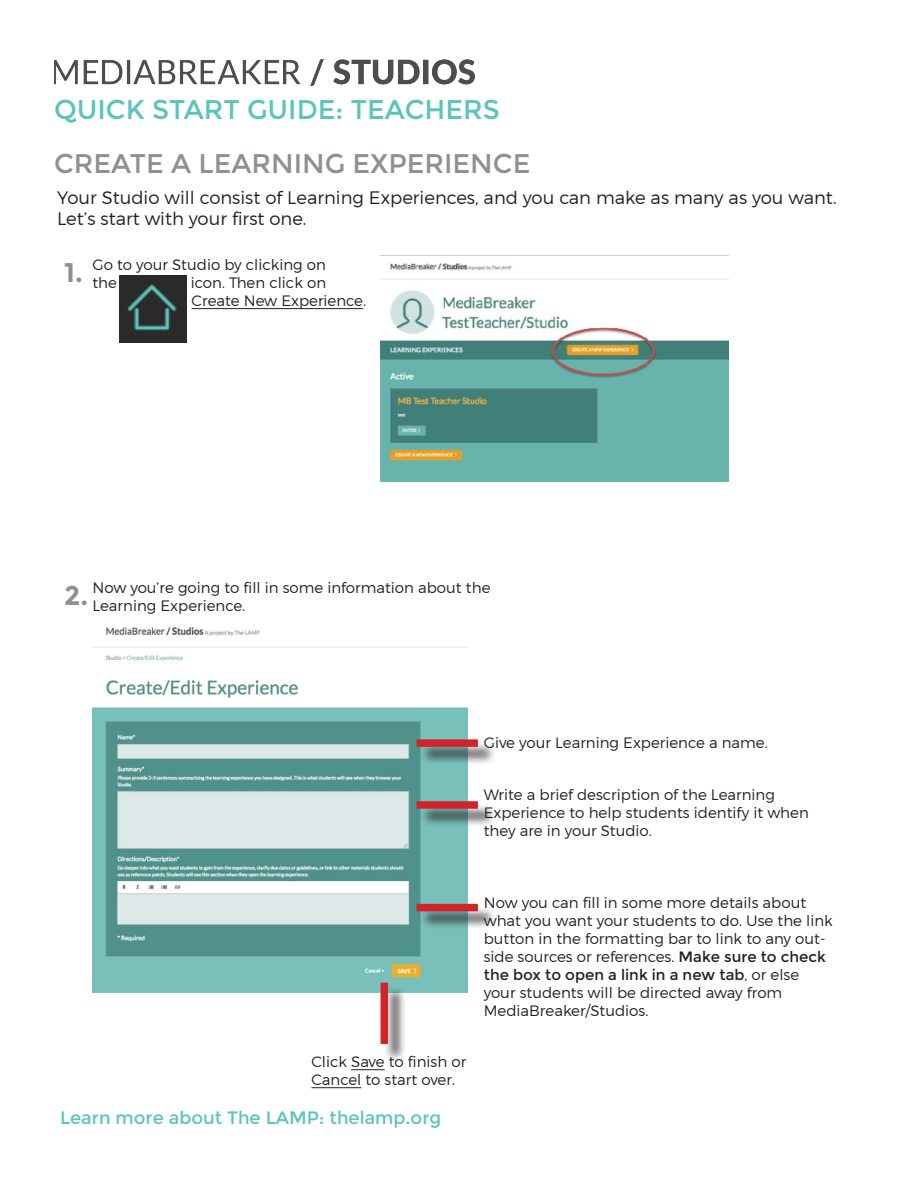
<style>
.page{position:relative;width:918px;height:1188px;background:#fff}
.page>*{position:absolute;margin:0;border:0;box-sizing:border-box;transform-origin:0 0}
.t1{font:27px "Montserrat";color:#8d9193}
.t2{font:27px "Montserrat";color:#5bc4bc}
.t3{font:700 27px "Montserrat";color:#8d9193}
.t4{font:300 18px/21.6px "Montserrat";color:#231f20}
.t5{font:18px "Montserrat";color:#5bc4bc}
.t6{font:300 15px/18px "Montserrat";color:#231f20}
.s1{font-weight:400}
</style>
<div class="page">
<img style="left:54px;top:59px;width:421px;height:26px">
<hr style="left:192px;top:308px;width:171px;height:1px;background:#231f20">
<img style="left:119px;top:275px;width:68px;height:68px">
<img style="left:381px;top:263px;width:348px;height:219px">
<img style="left:92px;top:626px;width:375px;height:366px">
<div style="left:419px;top:742px;width:78px;height:23px;background:#231f20;opacity:.75"></div>
<div style="left:417px;top:739px;width:61px;height:8px;background:#d1232a"></div>
<div style="left:419px;top:803px;width:78px;height:24px;background:#231f20;opacity:.75"></div>
<div style="left:417px;top:801px;width:61px;height:8px;background:#d1232a"></div>
<div style="left:419px;top:906px;width:78px;height:24px;background:#231f20;opacity:.75"></div>
<div style="left:417px;top:904px;width:61px;height:7px;background:#d1232a"></div>
<hr style="left:351px;top:1069px;width:34px;height:1px;background:#231f20">
<hr style="left:311px;top:1087px;width:50px;height:1px;background:#231f20">
<div style="left:383px;top:985px;width:24px;height:78px;background:#231f20;opacity:.75"></div>
<div style="left:381px;top:983px;width:7px;height:61px;background:#d1232a"></div>
<p class="t2" style="left:54px;top:94px;width:447px">QUICK START GUIDE: TEACHERS</p>
<p class="t1" style="left:54px;top:148px;width:478px">CREATE A LEARNING EXPERIENCE</p>
<p class="t4" style="left:57px;top:186px;width:781px">Your Studio will consist of Learning Experiences, and you can make as many as you want.<br>Let’s start with your first one.</p>
<p class="t6" style="left:92px;top:256px;width:235px">Go to your Studio by clicking on</p>
<p class="t6" style="left:92px;top:274px;width:26px">the</p>
<p class="t6" style="left:191px;top:274px;width:137px">icon. Then click on</p>
<p class="t6" style="left:192px;top:292px;width:176px">Create New Experience.</p>
<p class="t3" style="left:64px;top:256px;width:20px">1.</p>
<p class="t3" style="left:64px;top:579px;width:26px">2.</p>
<p class="t6" style="left:92px;top:579px;width:400px">Now you’re going to fill in some information about the<br>Learning Experience.</p>
<p class="t6" style="left:484px;top:733px;width:286px">Give your Learning Experience a name.</p>
<p class="t6" style="left:484px;top:785px;width:293px">Write a brief description of the Learning</p>
<p class="t6" style="left:484px;top:803px;width:327px">Experience to help students identify it when they are in your Studio.</p>
<p class="t6" style="left:311px;top:1053px;width:156px">Click Save to finish or</p>
<p class="t6" style="left:311px;top:1071px;width:145px">Cancel to start over.</p>
<p class="t5" style="left:60px;top:1108px;width:383px">Learn more about The LAMP: thelamp.org</p>
<p class="t6" style="left:484px;top:893px;width:351px">Now you can fill in some more details about what you want your students to do. Use the link button in the formatting bar to link to any out&shy;side sources or references. <span class="s1">Make sure to check the box to open a link in a new tab</span>, or else your students will be directed away from</p>
<p class="t6" style="left:484px;top:1001px;width:166px">MediaBreaker/Studios.</p>
</div>
